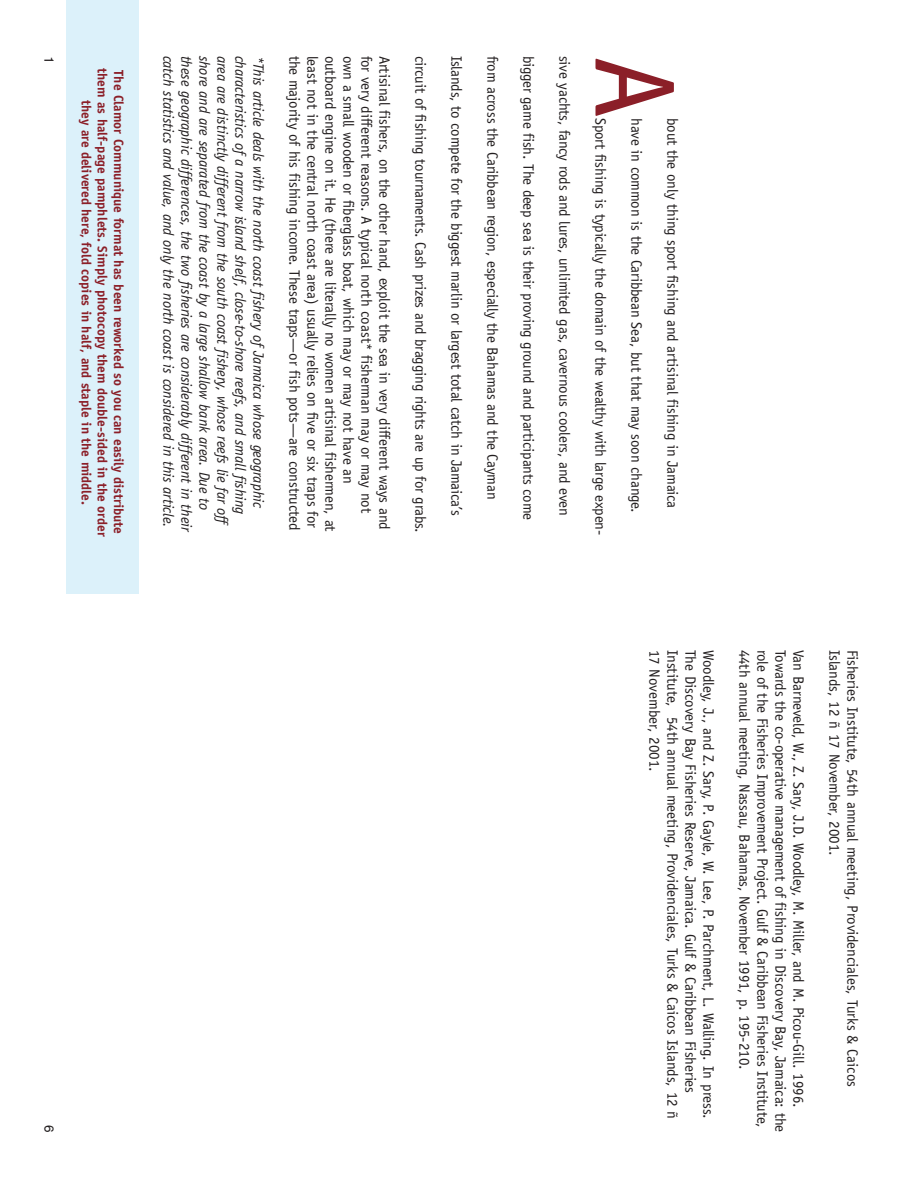
<style>
.page{position:relative;width:918px;height:1188px;background:#fff}
.page>*{position:absolute;margin:0;border:0;box-sizing:border-box;transform-origin:0 0}
.t1{font:114.45px "Officina Sans";color:#8b1f28}
.t2{font:15px/18px "Officina Sans";letter-spacing:-.01em;color:#231f20}
.t3{font:italic 15px "Officina Sans";letter-spacing:-.005em;color:#231f20}
.t4{font:700 13.5px/16.2px "Officina Sans";color:#8b1f28;text-align:center}
.t5{font:13.5px "Akzidenz Grotesk";color:#231f20}
</style>
<div class="page">
<div style="left:66px;top:0;width:73px;height:594px;background:#dcf1fa"></div>
<p class="t3" style="left:174px;top:56px;width:473px;rotate:90deg">catch statistics and value, and only the north coast is considered in this article.</p>
<p class="t3" style="left:192px;top:56px;width:478px;rotate:90deg">these geographic differences, the two fisheries are considerably different in their</p>
<p class="t3" style="left:210px;top:56px;width:456px;rotate:90deg">shore and are separated from the coast by a large shallow bank area. Due to</p>
<p class="t3" style="left:228px;top:56px;width:470px;rotate:90deg">area are distinctly different from the south coast fishery, whose reefs lie far off</p>
<p class="t3" style="left:246px;top:56px;width:460px;rotate:90deg">characteristics of a narrow island shelf, close-to-shore reefs, and small fishing</p>
<p class="t3" style="left:264px;top:56px;width:454px;rotate:90deg">*This article deals with the north coast fishery of Jamaica whose geographic</p>
<p class="t2" style="left:302px;top:56px;width:477px;rotate:90deg">the majority of his fishing income. These traps—or fish pots—are constructed</p>
<p class="t2" style="left:320px;top:56px;width:474px;rotate:90deg">least not in the central north coast area) usually relies on five or six traps for</p>
<p class="t2" style="left:338px;top:56px;width:478px;rotate:90deg">outboard engine on it. He (there are literally no women artisinal fishermen, at</p>
<p class="t2" style="left:356px;top:56px;width:430px;rotate:90deg">own a small wooden or fiberglass boat, which may or may not have an</p>
<p class="t2" style="left:374px;top:56px;width:459px;rotate:90deg">for very different reasons. A typical north coast* fisherman may or may not</p>
<p class="t2" style="left:392px;top:56px;width:476px;rotate:90deg">Artisinal fishers, on the other hand, exploit the sea in very different ways and</p>
<p class="t2" style="left:428px;top:56px;width:479px;rotate:90deg">circuit of fishing tournaments. Cash prizes and bragging rights are up for grabs.</p>
<p class="t2" style="left:464px;top:56px;width:461px;rotate:90deg">Islands, to compete for the biggest marlin or largest total catch in Jamaica’s</p>
<p class="t2" style="left:500px;top:56px;width:445px;rotate:90deg">from across the Caribbean region, especially the Bahamas and the Cayman</p>
<p class="t2" style="left:536px;top:56px;width:466px;rotate:90deg">bigger game fish. The deep sea is their proving ground and participants come</p>
<p class="t2" style="left:572px;top:56px;width:462px;rotate:90deg">sive yachts, fancy rods and lures, unlimited gas, cavernous coolers, and even</p>
<p class="t5" style="left:54px;top:56px;width:9px;rotate:90deg">1</p>
<h1 class="t1" style="left:678px;top:56px;width:65px;rotate:90deg">A</h1>
<p class="t2" style="left:608px;top:118px;width:419px;rotate:90deg">Sport fishing is typically the domain of the wealthy with large expen-</p>
<p class="t2" style="left:644px;top:118px;width:396px;rotate:90deg">have in common is the Caribbean Sea, but that may soon change.</p>
<p class="t2" style="left:680px;top:118px;width:392px;rotate:90deg">bout the only thing sport fishing and artisinal fishing in Jamaica</p>
<p class="t4" style="left:126px;top:68px;width:470px;rotate:90deg">The Clamor Communique format has been reworked so you can easily distribute them as half-page pamphlets. Simply photocopy them double-sided in the order they are delivered here, fold copies in half, and staple in the middle.</p>
<p class="t5" style="left:54px;top:1125px;width:9px;rotate:90deg">6</p>
<p class="t2" style="left:662px;top:650px;width:123px;rotate:90deg">17 November, 2001.</p>
<p class="t2" style="left:680px;top:650px;width:471px;rotate:90deg">Institute, 54th annual meeting, Providenciales, Turks &amp; Caicos Islands, 12 ñ</p>
<p class="t2" style="left:698px;top:649px;width:445px;rotate:90deg">The Discovery Bay Fisheries Reserve, Jamaica. Gulf &amp; Caribbean Fisheries</p>
<p class="t2" style="left:806px;top:650px;width:484px;rotate:90deg">Van Barneveld, W., Z. Sary, J.D. Woodley, M. Miller, and M. Picou-Gill. 1996.<br>Towards the co-operative management of fishing in Discovery Bay, Jamaica: the role of the Fisheries Improvement Project. Gulf &amp; Caribbean Fisheries Institute,</p>
<p class="t2" style="left:716px;top:650px;width:471px;rotate:90deg">Woodley, J., and Z. Sary, P. Gayle, W. Lee, P. Parchment, L. Walling. In press.</p>
<p class="t2" style="left:752px;top:650px;width:421px;rotate:90deg">44th annual meeting, Nassau, Bahamas, November 1991, p. 195-210.</p>
<p class="t2" style="left:842px;top:650px;width:208px;rotate:90deg">Islands, 12 ñ 17 November, 2001.</p>
<p class="t2" style="left:860px;top:650px;width:439px;rotate:90deg">Fisheries Institute, 54th annual meeting, Providenciales, Turks &amp; Caicos</p>
</div>
